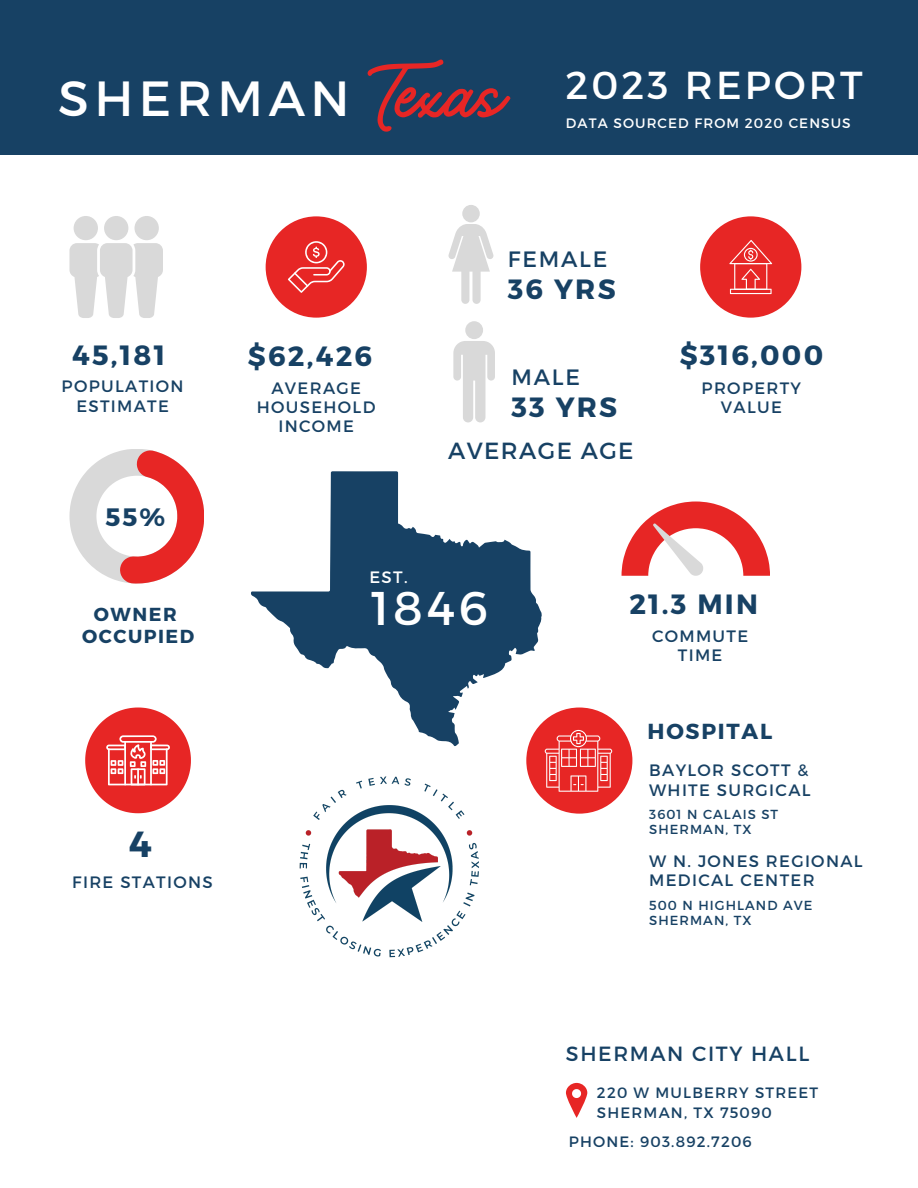
<style>
.page{position:relative;width:918px;height:1188px;background:#fff}
.page>*{position:absolute;margin:0;border:0;box-sizing:border-box;transform-origin:0 0}
.t1{font:49.35px "Montserrat";letter-spacing:.11em;color:#fff}
.t2{font:47.25px "Montserrat";color:#fff}
.t3{font:39px "Montserrat";letter-spacing:.08em;color:#fff}
.t4{font:700 36.3px "Montserrat";color:#174164}
.t5{font:700 27.9px "Montserrat";letter-spacing:.08em;color:#174164}
.t6{font:700 25.2px "Montserrat";color:#174164}
.t7{font:23.4px "Montserrat";letter-spacing:.06em;color:#174164}
.t8{font:22.2px "Montserrat";letter-spacing:.08em;color:#174164}
.t9{font:700 21.75px "Montserrat";letter-spacing:.08em;color:#174164}
.t10{font:20.55px "Montserrat";letter-spacing:.08em;color:#174164}
.t11{font:700 18.9px/22.5px "Montserrat";letter-spacing:.08em;color:#174164;text-align:center}
.t12{font:16.5px/19.2px "Montserrat";letter-spacing:.08em;color:#174164;text-align:center}
.t13{font:16.5px "Montserrat";color:#fff}
.t14{font:15px/20.2px "Montserrat";letter-spacing:.08em;color:#174164}
.t15{font:13.65px "Montserrat";letter-spacing:.08em;color:#fff}
.t16{font:13.2px/15.1px "Montserrat";letter-spacing:.08em;color:#174164}
.s1{font-family:"Vintage Rotter";font-size:82.65px;color:#e72625}
</style>
<div class="page">
<div style="left:0;top:0;width:918px;height:155px;background:#174164"></div>
<svg style="left:69px;top:216px;width:94px;height:102px"></svg>
<div style="left:266px;top:216px;width:101px;height:102px;background:#e72625;border-radius:50%"></div>
<svg style="left:288px;top:241px;width:57px;height:52px"></svg>
<div style="left:462px;top:205px;width:18px;height:17px;background:#d9d9d9;border-radius:50%"></div>
<svg style="left:448px;top:224px;width:45px;height:80px"></svg>
<div style="left:465px;top:321px;width:18px;height:18px;background:#d9d9d9;border-radius:50%"></div>
<svg style="left:453px;top:341px;width:42px;height:81px"></svg>
<svg style="left:251px;top:471px;width:291px;height:276px"></svg>
<svg style="left:69px;top:449px;width:135px;height:135px"></svg>
<div style="left:700px;top:216px;width:101px;height:102px;background:#e72625;border-radius:50%"></div>
<svg style="left:729px;top:240px;width:43px;height:54px"></svg>
<svg style="left:622px;top:502px;width:148px;height:74px"></svg>
<svg style="left:85px;top:708px;width:106px;height:105px"></svg>
<div style="left:526px;top:708px;width:106px;height:106px;background:#e72625;border-radius:50%"></div>
<svg style="left:545px;top:730px;width:67px;height:62px"></svg>
<svg style="left:566px;top:1083px;width:21px;height:35px"></svg>
<img style="left:299px;top:776px;width:180px;height:182px">
<h1 class="t1" style="left:58px;top:67px;width:293px">SHERMAN</h1>
<h3 class="t3" style="left:367px;top:60px;width:497px"><span class="s1">Texas</span> 2023 REPORT</h3>
<p class="t15" style="left:566px;top:114px;width:286px">DATA SOURCED FROM 2020 CENSUS</p>
<h3 class="t8" style="left:508px;top:245px;width:101px">FEMALE</h3>
<h3 class="t5" style="left:508px;top:271px;width:109px">36 YRS</h3>
<h3 class="t5" style="left:72px;top:337px;width:94px">45,181</h3>
<p class="t12" style="left:62px;top:376px;width:123px">POPULATION<br>ESTIMATE</p>
<h3 class="t6" style="left:105px;top:501px;width:61px">55%</h3>
<p class="t11" style="left:82px;top:602px;width:114px">OWNER<br>OCCUPIED</p>
<h3 class="t4" style="left:129px;top:821px;width:24px">4</h3>
<p class="t12" style="left:72px;top:872px;width:142px">FIRE STATIONS</p>
<h3 class="t5" style="left:248px;top:338px;width:126px">$62,426</h3>
<p class="t12" style="left:257px;top:378px;width:120px">AVERAGE<br>HOUSEHOLD<br>INCOME</p>
<h3 class="t8" style="left:512px;top:363px;width:70px">MALE</h3>
<h3 class="t5" style="left:512px;top:389px;width:107px">33 YRS</h3>
<h3 class="t7" style="left:448px;top:435px;width:187px">AVERAGE AGE</h3>
<h3 class="t5" style="left:680px;top:337px;width:145px">$316,000</h3>
<p class="t12" style="left:702px;top:378px;width:101px">PROPERTY<br>VALUE</p>
<p class="t13" style="left:370px;top:566px;width:40px">EST.</p>
<h2 class="t2" style="left:371px;top:577px;width:118px">1846</h2>
<h3 class="t5" style="left:629px;top:586px;width:130px">21.3 MIN</h3>
<p class="t12" style="left:652px;top:626px;width:98px">COMMUTE<br>TIME</p>
<h3 class="t9" style="left:648px;top:717px;width:126px">HOSPITAL</h3>
<p class="t12" style="left:649px;top:760px;width:163px;text-align:left">BAYLOR SCOTT &amp;<br>WHITE SURGICAL</p>
<p class="t16" style="left:649px;top:806px;width:131px">3601 N CALAIS ST<br>SHERMAN, TX</p>
<p class="t12" style="left:649px;top:851px;width:215px;text-align:left">W N. JONES REGIONAL<br>MEDICAL CENTER</p>
<p class="t16" style="left:649px;top:897px;width:165px">500 N HIGHLAND AVE<br>SHERMAN, TX</p>
<p class="t10" style="left:566px;top:1040px;width:245px">SHERMAN CITY HALL</p>
<p class="t14" style="left:597px;top:1081px;width:223px">220 W MULBERRY STREET<br>SHERMAN, TX 75090</p>
<p class="t14" style="left:569px;top:1131px;width:185px">PHONE: 903.892.7206</p>
</div>
